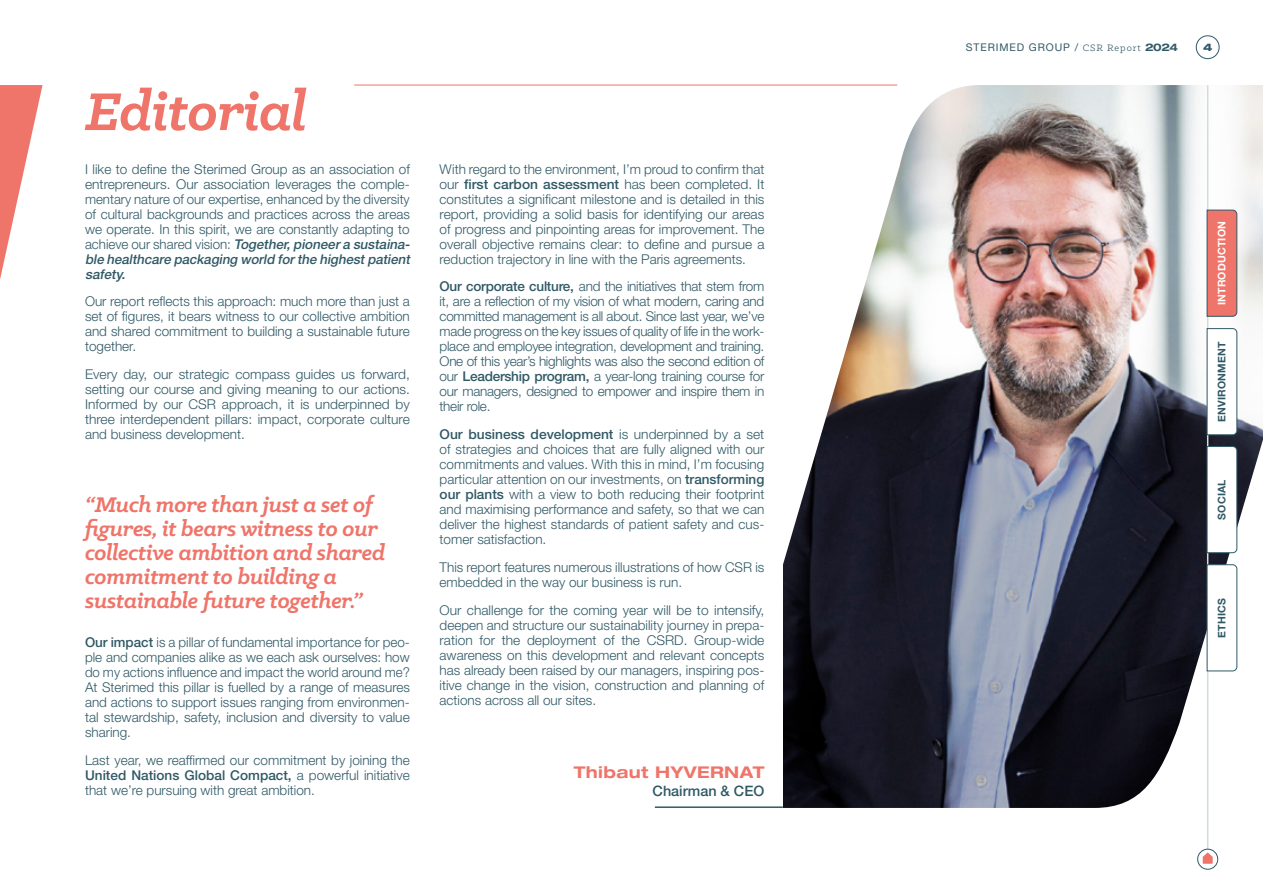
<style>
.page{position:relative;width:1263px;height:893px;background:#fff}
.page>*{position:absolute;margin:0;border:0;box-sizing:border-box;transform-origin:0 0}
.t1{font:italic 700 60px "Klinic Slab";letter-spacing:-.01em;color:#ef7469}
.t2{font:italic 700 24px/24px "Klinic Slab";letter-spacing:-.01em;color:#ef7469}
.t3{font:700 expanded 16.2px "Helvetica Neue LT Std";letter-spacing:.025em;color:#ef7469}
.t4{font:500 14.4px "Helvetica Neue LT Std";color:#305966}
.t5{font:300 13.5px/15px "Helvetica Neue LT Std";color:#305966;text-align:justify}
.t6{font:10.5px "Helvetica Neue";letter-spacing:.085em;color:#305966}
.t7{font:700 10.5px "Helvetica Neue";letter-spacing:.02em;color:#305966}
.t8{font:700 10.5px "Helvetica Neue";letter-spacing:.02em;color:#fff}
.t9{font:800 expanded 10.5px "Helvetica Neue LT Std";color:#305966}
.s1{font-weight:500;font-style:italic}
.s2{font-weight:500}
.s3{font-family:"Klinic Slab"}
.s4{font-family:"Helvetica Neue LT Std";font-weight:700;font-stretch:expanded}
</style>
<div class="page">
<svg style="left:1203px;top:852px;width:10px;height:12px"></svg>
<img style="left:783px;top:85px;width:480px;height:723px">
<svg style="left:0;top:85px;width:43px;height:194px"></svg>
<hr style="left:655px;top:806px;width:128px;height:2px;background:#305966">
<hr style="left:354px;top:85px;width:543px;height:1px;background:#ef7469">
<hr style="left:1207px;top:85px;width:1px;height:764px;background:#d1ddd5">
<div style="left:1197px;top:849px;width:21px;height:21px;border:1px solid #305966;border-radius:50%"></div>
<div style="left:1196px;top:36px;width:23px;height:23px;border:1px solid #305966;border-radius:50%"></div>
<svg style="left:1207px;top:210px;width:30px;height:107px;background:#e47369"></svg>
<svg style="left:1207px;top:328px;width:30px;height:107px"></svg>
<svg style="left:1207px;top:446px;width:30px;height:107px"></svg>
<svg style="left:1207px;top:564px;width:30px;height:107px"></svg>
<h1 class="t1" style="left:85px;top:72px;width:223px">Editorial</h1>
<p class="t5" style="left:85px;top:161px;width:329px;text-align:left">I like to define the Sterimed Group as an association of entrepreneurs. Our association leverages the comple&shy;mentary nature of our expertise, enhanced by the diversity of cultural backgrounds and practices across the areas we operate. In this spirit, we are constantly adapting to a c h i ev e o u r s h a re d v i s i o n : <span class="s1">Together,pioneera sustaina&shy;ble healthcare packaging world forthe highestpatient safety.</span></p>
<p class="t5" style="left:85px;top:294px;width:326px">Our report reflects this approach: much more than just a set of figures, it bears witness to our collective ambition and shared commitment to building a sustainable future together.</p>
<p class="t5" style="left:85px;top:367px;width:326px">Every day, our strategic compass guides us forward, setting our course and giving meaning to our actions.<br>Informed by our CSR approach, it is underpinned by three interdependent pillars: impact, corporate culture and business development.</p>
<h2 class="t2" style="left:85px;top:492px;width:302px">“Much more than just a set of figures, it bears witness to our collective ambition and shared commitment to building a sustainable future together.”</h2>
<p class="t5" style="left:85px;top:634px;width:326px"><span class="s2">Our impact</span> is a pillar of fundamental importance for peo&shy;ple and companies alike as we each ask ourselves: how do my actions influence and impact the world around me?<br>At Sterimed this pillar is fuelled by a range of measures and actions to support issues ranging from environmen&shy;tal stewardship, safety, inclusion and diversity to value sharing.</p>
<p class="t5" style="left:85px;top:752px;width:326px">Last year, we reaffirmed our commitment by joining the <span class="s2">United Nations Global Compact,</span> a powerful initiative that we’re pursuing with great ambition.</p>
<p class="t5" style="left:440px;top:161px;width:326px">With regard to the environment, I’m proud to confirm that our <span class="s2">first carbon assessment</span> has been completed. It constitutes a significant milestone and is detailed in this report, providing a solid basis for identifying our areas of progress and pinpointing areas for improvement. The overall objective remains clear: to define and pursue a reduction trajectory in line with the Paris agreements.</p>
<p class="t5" style="left:440px;top:279px;width:326px"><span class="s2">Our corporate culture,</span> and the initiatives that stem from it, are a reflection of my vision of what modern, caring and committed management is all about. Since last year, we’ve made progress on the key issues of quality of life in the work&shy;place and employee integration, development and training.<br>One of this year’s highlights was also the second edition of our <span class="s2">Leadership program,</span> a year-long training course for our managers, designed to empower and inspire them in their role.</p>
<p class="t5" style="left:440px;top:427px;width:326px"><span class="s2">Our business development</span> is underpinned by a set of strategies and choices that are fully aligned with our commitments and values. With this in mind, I’m focusing particular attention on our investments, on <span class="s2">transforming our plants</span> with a view to both reducing their footprint and maximising performance and safety, so that we can deliver the highest standards of patient safety and cus&shy;tomer satisfaction.</p>
<p class="t5" style="left:440px;top:559px;width:326px">This report features numerous illustrations of how CSR is embedded in the way our business is run.</p>
<p class="t5" style="left:440px;top:602px;width:326px">Our challenge for the coming year will be to intensify, deepen and structure our sustainability journey in prepa&shy;ration for the deployment of the CSRD. Group-wide awareness on this development and relevant concepts has already been raised by our managers, inspiring pos&shy;itive change in the vision, construction and planning of actions across all our sites.</p>
<p class="t3" style="left:574px;top:762px;width:192px">Thibaut HYVERNAT</p>
<p class="t4" style="left:653px;top:782px;width:113px">Chairman &amp; CEO</p>
<p class="t6" style="left:966px;top:40px;width:214px">STERIMED GROUP / <span class="s3">CSR Report</span> <span class="s4">2024</span></p>
<p class="t9" style="left:1203px;top:40px;width:11px">4</p>
<p class="t8" style="left:1213px;top:305px;width:86px;rotate:-90deg">INTRODUCTION</p>
<p class="t7" style="left:1213px;top:422px;width:82px;rotate:-90deg">ENVIRONMENT</p>
<p class="t7" style="left:1213px;top:520px;width:42px;rotate:-90deg">SOCIAL</p>
<p class="t7" style="left:1213px;top:638px;width:41px;rotate:-90deg">ETHICS</p>
</div>
